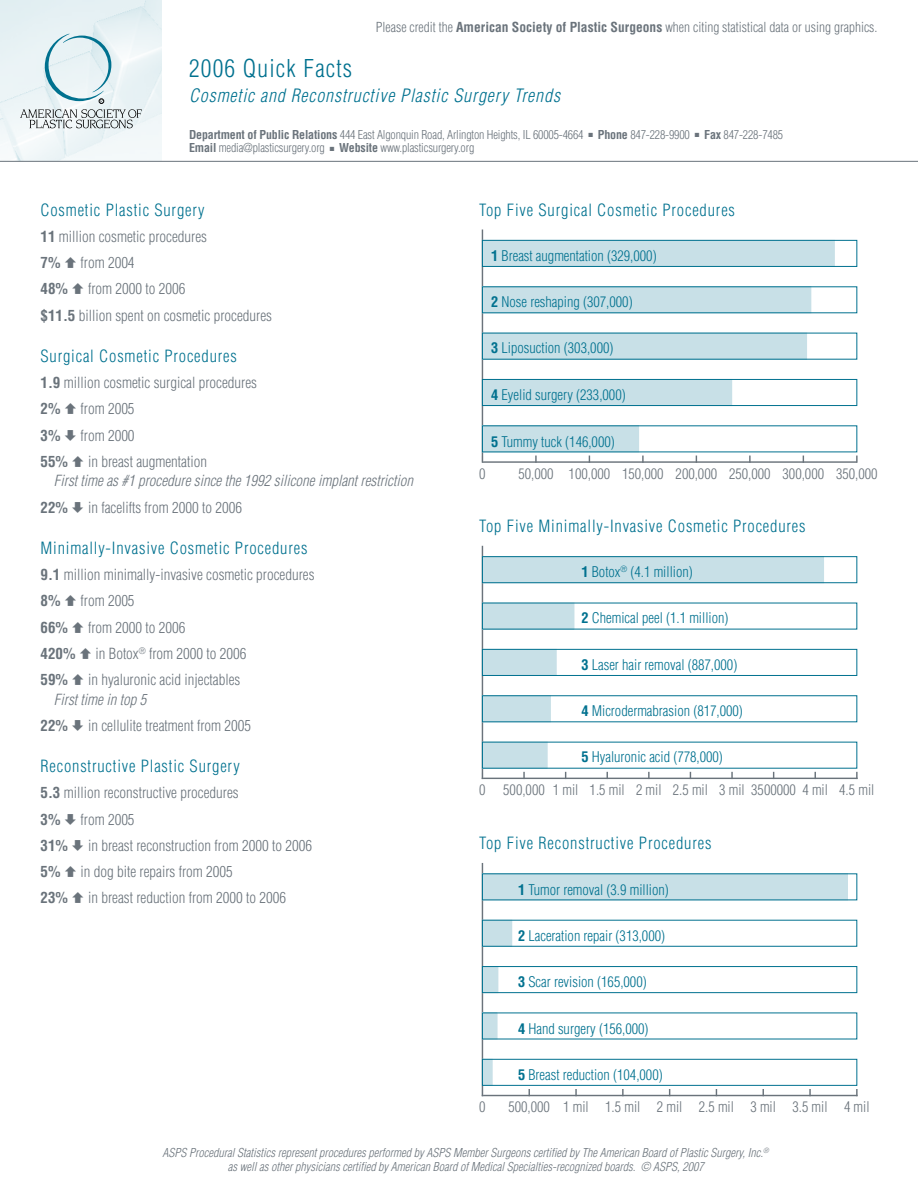
<style>
.page{position:relative;width:918px;height:1188px;background:#fff}
.page>*{position:absolute;margin:0;border:0;box-sizing:border-box;transform-origin:0 0}
.t1{font:300 condensed 24px "Helvetica";letter-spacing:.05em;color:#00718f}
.t2{font:italic 300 condensed 18px "Helvetica";letter-spacing:.05em;color:#00718f}
.t3{font:300 condensed 16.5px "Helvetica";letter-spacing:.05em;color:#00718f}
.t4{font:300 condensed 15px/26.2px "Helvetica";color:#6a737b}
.t5{font:italic 300 condensed 15px "Helvetica";color:#6a737b}
.t6{font:700 condensed 15px "Helvetica";color:#6a737b}
.t7{font:300 condensed 14.4px "Helvetica";color:#00718f}
.t8{font:300 condensed 14.4px "Helvetica";color:#6a737b}
.t9{font:300 condensed 13.5px "Helvetica";color:#6a737b}
.t10{font:italic 300 condensed 12px/13.5px "Helvetica";color:#6a737b;text-align:center}
.t11{font:300 condensed 12px/13.5px "Helvetica";letter-spacing:-.015em;color:#6a737b}
.s1{font-weight:700}
</style>
<div class="page">
<img style="left:0;top:0;width:162px;height:161px">
<hr style="left:0;top:161px;width:918px;height:1px;background:#6a737b">
<svg style="left:20px;top:34px;width:122px;height:94px"></svg>
<hr style="left:482px;top:461px;width:375px;height:2px;background:#6a737b">
<hr style="left:482px;top:230px;width:1px;height:232px;background:#6a737b">
<div style="left:482px;top:426px;width:157px;height:26px;background:#c8e0e7"></div>
<svg style="left:482px;top:240px;width:376px;height:166px"></svg>
<hr style="left:482px;top:778px;width:375px;height:1px;background:#6a737b">
<hr style="left:482px;top:547px;width:1px;height:231px;background:#6a737b">
<div style="left:482px;top:742px;width:65px;height:26px;background:#c8e0e7"></div>
<div style="left:482px;top:742px;width:66px;height:27px;border:1px solid #c8e0e7"></div>
<svg style="left:482px;top:556px;width:376px;height:167px"></svg>
<hr style="left:482px;top:1095px;width:375px;height:1px;background:#6a737b">
<hr style="left:482px;top:864px;width:1px;height:232px;background:#6a737b">
<div style="left:482px;top:1013px;width:15px;height:26px;background:#c8e0e7"></div>
<div style="left:482px;top:1059px;width:10px;height:26px;background:#c8e0e7"></div>
<div style="left:482px;top:1059px;width:11px;height:27px;border:1px solid #c8e0e7"></div>
<svg style="left:482px;top:873px;width:376px;height:120px"></svg>
<div style="left:482px;top:1059px;width:375px;height:27px;border:1px solid #00718f"></div>
<p class="t9" style="left:376px;top:20px;width:503px">Please credit the <span class="s1">American Society of Plastic Surgeons</span> when citing statistical data or using graphics.</p>
<h1 class="t1" style="left:189px;top:54px;width:165px">2006 Quick Facts</h1>
<p class="t2" style="left:189px;top:85px;width:373px">Cosmetic and Reconstructive Plastic Surgery Trends</p>
<p class="t11" style="left:189px;top:128px;width:596px"><span class="s1">Department of Public Relations</span> 444 East Algonquin Road, Arlington Heights, IL 60005-4664 ■ <span class="s1">Phone</span> 847-228-9900 ■ <span class="s1">Fax</span> 847-228-7485<br><span class="s1">Email</span> media@plasticsurgery.org ■ <span class="s1">Website</span> www.plasticsurgery.org</p>
<p class="t3" style="left:40px;top:200px;width:166px">Cosmetic Plastic Surgery</p>
<p class="t4" style="left:40px;top:223px;width:168px"><span class="s1">11</span> million cosmetic procedures<br><span class="s1">7%</span></p>
<p class="t4" style="left:81px;top:249px;width:56px">from 2004</p>
<p class="t4" style="left:40px;top:276px;width:233px;text-indent:48px">from 2000 to 2006<br><span class="s1">$11.5</span> billion spent on cosmetic procedures</p>
<p class="t3" style="left:40px;top:346px;width:198px">Surgical Cosmetic Procedures</p>
<p class="t4" style="left:40px;top:369px;width:218px"><span class="s1">1.9</span> million cosmetic surgical procedures<br><span class="s1">2%</span></p>
<p class="t6" style="left:40px;top:280px;width:29px">48%</p>
<p class="t4" style="left:81px;top:396px;width:56px">from 2005</p>
<p class="t6" style="left:40px;top:426px;width:21px">3%</p>
<p class="t4" style="left:81px;top:422px;width:56px">from 2000</p>
<p class="t6" style="left:40px;top:452px;width:29px">55%</p>
<p class="t4" style="left:88px;top:448px;width:121px">in breast augmentation</p>
<p class="t5" style="left:54px;top:472px;width:361px">First time as #1 procedure since the 1992 silicone implant restriction</p>
<p class="t6" style="left:40px;top:498px;width:29px">22%</p>
<p class="t4" style="left:88px;top:494px;width:156px">in facelifts from 2000 to 2006</p>
<p class="t3" style="left:40px;top:538px;width:268px">Minimally-Invasive Cosmetic Procedures</p>
<p class="t4" style="left:40px;top:561px;width:276px"><span class="s1">9.1</span> million minimally-invasive cosmetic procedures<br><span class="s1">8%</span></p>
<p class="t4" style="left:81px;top:588px;width:56px">from 2005</p>
<p class="t6" style="left:40px;top:618px;width:29px">66%</p>
<p class="t4" style="left:88px;top:614px;width:99px">from 2000 to 2006</p>
<p class="t6" style="left:40px;top:644px;width:36px">420%</p>
<p class="t4" style="left:96px;top:640px;width:153px">in Botox<sup>®</sup> from 2000 to 2006</p>
<p class="t6" style="left:40px;top:671px;width:29px">59%</p>
<p class="t4" style="left:88px;top:666px;width:154px">in hyaluronic acid injectables</p>
<p class="t5" style="left:54px;top:690px;width:94px">First time in top 5</p>
<p class="t6" style="left:40px;top:716px;width:29px">22%</p>
<p class="t4" style="left:88px;top:712px;width:165px">in cellulite treatment from 2005</p>
<p class="t3" style="left:40px;top:757px;width:201px">Reconstructive Plastic Surgery</p>
<p class="t4" style="left:40px;top:780px;width:200px"><span class="s1">5.3</span> million reconstructive procedures<br><span class="s1">3%</span></p>
<p class="t4" style="left:81px;top:806px;width:56px">from 2005</p>
<p class="t6" style="left:40px;top:836px;width:29px">31%</p>
<p class="t4" style="left:88px;top:832px;width:226px">in breast reconstruction from 2000 to 2006</p>
<p class="t6" style="left:40px;top:863px;width:21px">5%</p>
<p class="t4" style="left:81px;top:858px;width:154px">in dog bite repairs from 2005</p>
<p class="t6" style="left:40px;top:889px;width:29px">23%</p>
<p class="t4" style="left:88px;top:885px;width:200px">in breast reduction from 2000 to 2006</p>
<p class="t3" style="left:479px;top:200px;width:257px">Top Five Surgical Cosmetic Procedures</p>
<p class="t7" style="left:491px;top:247px;width:167px"><span class="s1">1</span> Breast augmentation (329,000)</p>
<p class="t7" style="left:491px;top:294px;width:143px"><span class="s1">2</span> Nose reshaping (307,000)</p>
<p class="t7" style="left:491px;top:340px;width:124px"><span class="s1">3</span> Liposuction (303,000)</p>
<p class="t7" style="left:491px;top:386px;width:136px"><span class="s1">4</span> Eyelid surgery (233,000)</p>
<p class="t7" style="left:491px;top:433px;width:125px"><span class="s1">5</span> Tummy tuck (146,000)</p>
<p class="t8" style="left:479px;top:465px;width:8px">0</p>
<p class="t8" style="left:518px;top:465px;width:361px">50,000 100,000 150,000 200,000 250,000 300,000 350,000</p>
<p class="t3" style="left:479px;top:517px;width:328px">Top Five Minimally-Invasive Cosmetic Procedures</p>
<p class="t7" style="left:581px;top:563px;width:113px"><span class="s1">1</span> Botox<sup>®</sup> (4.1 million)</p>
<p class="t7" style="left:581px;top:610px;width:149px"><span class="s1">2</span> Chemical peel (1.1 million)</p>
<p class="t7" style="left:581px;top:656px;width:157px"><span class="s1">3</span> Laser hair removal (887,000)</p>
<p class="t7" style="left:581px;top:703px;width:163px"><span class="s1">4</span> Microdermabrasion (817,000)</p>
<p class="t7" style="left:581px;top:749px;width:143px"><span class="s1">5</span> Hyaluronic acid (778,000)</p>
<p class="t8" style="left:479px;top:782px;width:397px">0 500,000 1 mil 1.5 mil 2 mil 2.5 mil 3 mil 3500000 4 mil 4.5 mil</p>
<p class="t3" style="left:479px;top:833px;width:234px">Top Five Reconstructive Procedures</p>
<p class="t7" style="left:518px;top:881px;width:152px"><span class="s1">1</span> Tumor removal (3.9 million)</p>
<p class="t7" style="left:518px;top:927px;width:149px"><span class="s1">2</span> Laceration repair (313,000)</p>
<p class="t7" style="left:518px;top:974px;width:130px"><span class="s1">3</span> Scar revision (165,000)</p>
<p class="t7" style="left:518px;top:1020px;width:132px"><span class="s1">4</span> Hand surgery (156,000)</p>
<p class="t7" style="left:518px;top:1067px;width:146px"><span class="s1">5</span> Breast reduction (104,000)</p>
<p class="t8" style="left:479px;top:1099px;width:8px">0</p>
<p class="t8" style="left:508px;top:1099px;width:363px">500,000 1 mil 1.5 mil 2 mil 2.5 mil 3 mil 3.5 mil 4 mil</p>
<p class="t10" style="left:163px;top:1146px;width:608px">ASPS Procedural Statistics represent procedures performed by ASPS Member Surgeons certified by The American Board of Plastic Surgery, Inc.<sup>® </sup>as well as other physicians certified by American Board of Medical Specialties-recognized boards. © ASPS, 2007</p>
</div>
